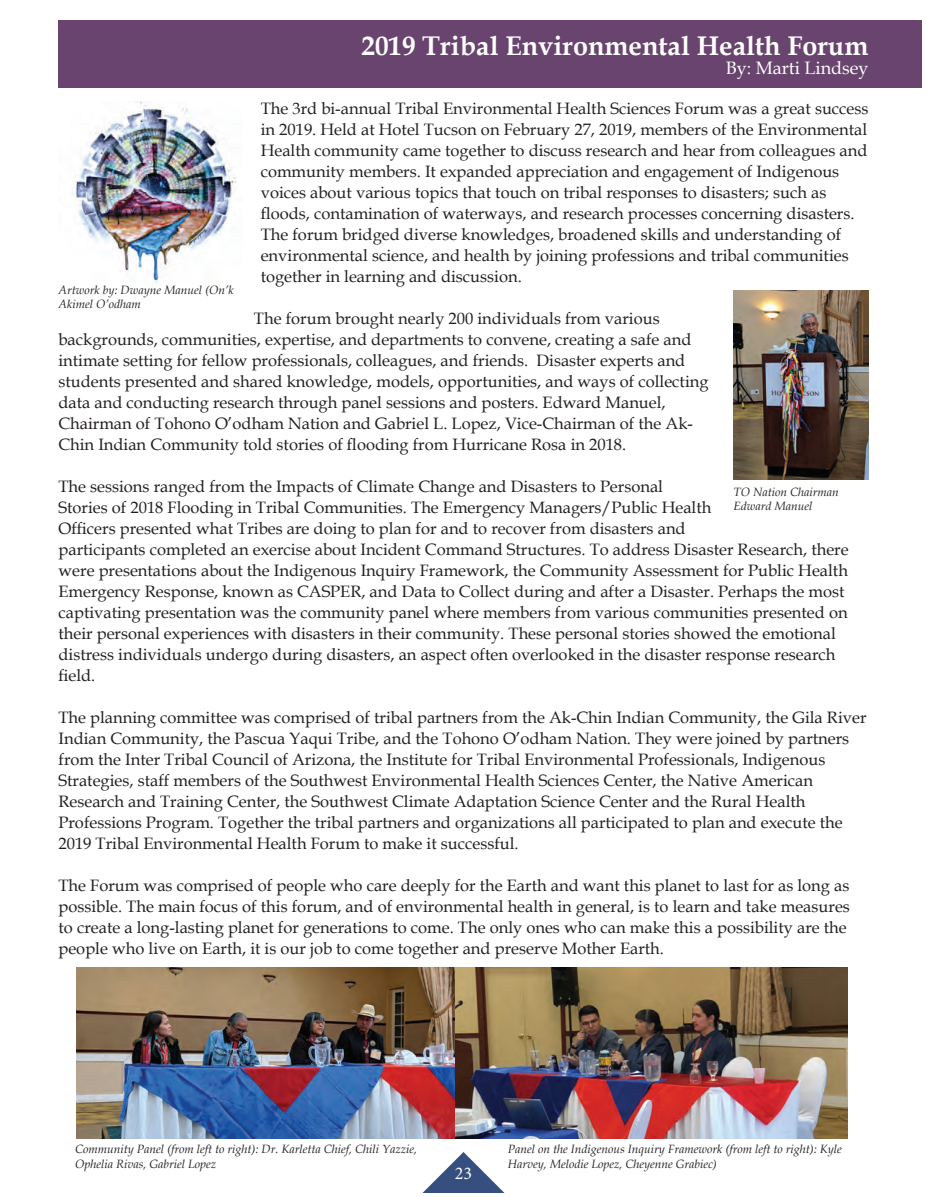
<style>
.page{position:relative;width:927px;height:1197px;background:#fff}
.page>*{position:absolute;margin:0;border:0;box-sizing:border-box;transform-origin:0 0}
.t1{font:700 27px "Book Antiqua";color:#fff}
.t2{font:18px "Book Antiqua";color:#fff}
.t3{font:18px "Minion Pro";color:#fff}
.t4{font:16.5px/21px "Book Antiqua";color:#231f20}
.t5{font:italic 12px/14.4px "Book Antiqua";color:#231f20}
</style>
<div class="page">
<div style="left:58px;top:21px;width:864px;height:67px;background:#68446e"></div>
<img style="left:734px;top:291px;width:134px;height:189px">
<img style="left:76px;top:968px;width:772px;height:170px">
<img style="left:72px;top:102px;width:164px;height:181px">
<svg style="left:423px;top:1152px;width:81px;height:40px"></svg>
<h1 class="t1" style="left:362px;top:27px;width:508px">2019 Tribal Environmental Health Forum</h1>
<p class="t2" style="left:726px;top:55px;width:144px">By: Marti Lindsey</p>
<p class="t4" style="left:261px;top:97px;width:609px">The 3rd bi-annual Tribal Environmental Health Sciences Forum was a great success in 2019. Held at Hotel Tucson on February 27, 2019, members of the Environmental Health community came together to discuss research and hear from colleagues and community members. It expanded appreciation and engagement of Indigenous voices about various topics that touch on tribal responses to disasters; such as floods, contamination of waterways, and research processes concerning disasters.<br>The forum bridged diverse knowledges, broadened skills and understanding of environmental science, and health by joining professions and tribal communities together in learning and discussion.</p>
<p class="t4" style="left:59px;top:307px;width:652px;text-indent:195px">The forum brought nearly 200 individuals from various backgrounds, communities, expertise, and departments to convene, creating a safe and intimate setting for fellow professionals, colleagues, and friends. Disaster experts and students presented and shared knowledge, models, opportunities, and ways of collecting data and conducting research through panel sessions and posters. Edward Manuel, Chairman of Tohono O’odham Nation and Gabriel L. Lopez, Vice-Chairman of the Ak-Chin Indian Community told stories of flooding from Hurricane Rosa in 2018.</p>
<p class="t4" style="left:59px;top:475px;width:792px">The sessions ranged from the Impacts of Climate Change and Disasters to Personal<br>Stories of 2018 Flooding in Tribal Communities. The Emergency Managers/Public Health<br>Officers presented what Tribes are doing to plan for and to recover from disasters and<br>participants completed an exercise about Incident Command Structures. To address Disaster Research, there were presentations about the Indigenous Inquiry Framework, the Community Assessment for Public Health Emergency Response, known as CASPER, and Data to Collect during and after a Disaster. Perhaps the most captivating presentation was the community panel where members from various communities presented on their personal experiences with disasters in their community. These personal stories showed the emotional distress individuals undergo during disasters, an aspect often overlooked in the disaster response research field.</p>
<p class="t4" style="left:59px;top:706px;width:810px">The planning committee was comprised of tribal partners from the Ak-Chin Indian Community, the Gila River Indian Community, the Pascua Yaqui Tribe, and the Tohono O’odham Nation. They were joined by partners from the Inter Tribal Council of Arizona, the Institute for Tribal Environmental Professionals, Indigenous Strategies, staff members of the Southwest Environmental Health Sciences Center, the Native American Research and Training Center, the Southwest Climate Adaptation Science Center and the Rural Health Professions Program. Together the tribal partners and organizations all participated to plan and execute the 2019 Tribal Environmental Health Forum to make it successful.</p>
<p class="t4" style="left:59px;top:874px;width:793px">The Forum was comprised of people who care deeply for the Earth and want this planet to last for as long as possible. The main focus of this forum, and of environmental health in general, is to learn and take measures to create a long-lasting planet for generations to come. The only ones who can make this a possibility are the people who live on Earth, it is our job to come together and preserve Mother Earth.</p>
<p class="t5" style="left:58px;top:282px;width:177px">Artwork by: Dwayne Manuel (On’k<br>Akimel O’odham</p>
<p class="t5" style="left:734px;top:484px;width:107px">TO Nation Chairman<br>Edward Manuel</p>
<p class="t5" style="left:75px;top:1142px;width:344px">Community Panel (from left to right): Dr. Karletta Chief, Chili Yazzie,<br>Ophelia Rivas, Gabriel Lopez</p>
<p class="t5" style="left:508px;top:1142px;width:335px">Panel on the Indigenous Inquiry Framework (from left to right): Kyle<br>Harvey, Melodie Lopez, Cheyenne Grabiec)</p>
<p class="t3" style="left:455px;top:1161px;width:19px">23</p>
</div>
